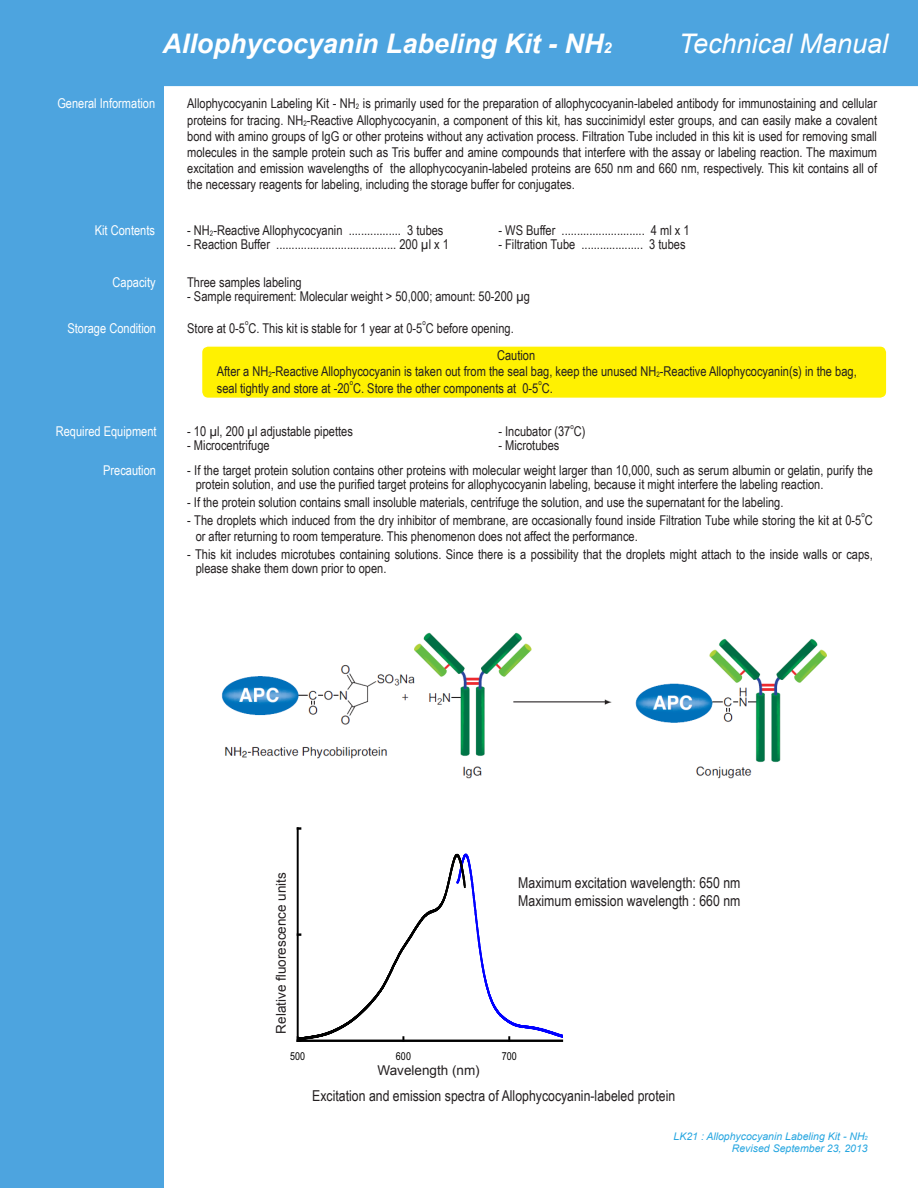
<style>
.page{position:relative;width:918px;height:1188px;background:#fff}
.page>*{position:absolute;margin:0;border:0;box-sizing:border-box;transform-origin:0 0}
.t1{font:italic 700 27px "Arial";color:#fff}
.t2{font:italic 27px "Arial";color:#fff}
.TMSecBody{font:15px "Arial Narrow";color:#231f20}
.TMSecBody-2{font:13.5px/16.2px "Arial Narrow";color:#231f20}
.TMSecTitle{font:13.5px "Arial Narrow";color:#fff}
.t3{font:13.5px "Arial";color:#231f20}
.TMSecBody-3{font:13.5px "Arial Narrow";color:#fff}
.t4{font:10.95px "Arial";letter-spacing:.005em;color:#000;scale:.81 1}
.TMTMNameReviseDate{font:italic 10.5px "Arial";color:#24a5e0}
.t5{font:8.85px "Arial";letter-spacing:-.06em;color:#000;scale:1.23 1}
.TMSecBody-4{font:7.35px "Arial Narrow";color:#231f20}
.s1{font-size:14.85px}
.s2{font-size:7.35px}
.s3{font-size:5.7px}
</style>
<div class="page">
<div style="left:0;top:0;width:164px;height:1188px;background:#4da4df"></div>
<div style="left:24px;top:0;width:894px;height:86px;background:#4da4df"></div>
<div style="left:202px;top:346px;width:685px;height:52px;background:#fff101;border-radius:7px"></div>
<div style="left:201px;top:345px;width:687px;height:54px;border:2px solid #fff;border-radius:7px"></div>
<hr style="left:297px;top:829px;width:2px;height:212px;background:#000">
<svg style="left:297px;top:852px;width:267px;height:190px"></svg>
<img style="left:221px;top:632px;width:606px;height:147px">
<p class="t1" style="left:162px;top:25px;width:451px">Allophycocyanin Labeling Kit - NH<span class="s1">2</span></p>
<p class="t2" style="left:679px;top:26px;width:211px">Technical Manual</p>
<p class="TMSecTitle" style="left:57px;top:94px;width:99px">General Information</p>
<p class="TMSecTitle" style="left:95px;top:220px;width:62px">Kit Contents</p>
<p class="TMSecBody-2" style="left:187px;top:95px;width:691px;text-align:justify">Allophycocyanin Labeling Kit - NH<span class="s2">2</span> is primarily used for the preparation of allophycocyanin-labeled antibody for immunostaining and cellular proteins for tracing. NH<span class="s2">2</span>-Reactive Allophycocyanin, a component of this kit, has succinimidyl ester groups, and can easily make a covalent bond with amino groups of IgG or other proteins without any activation process. Filtration Tube included in this kit is used for removing small molecules in the sample protein such as Tris buffer and amine compounds that interfere with the assay or labeling reaction. The maximum excitation and emission wavelengths of the allophycocyanin-labeled proteins are 650 nm and 660 nm, respectively. This kit contains all of the necessary reagents for labeling, including the storage buffer for conjugates.</p>
<p class="TMSecBody-2" style="left:187px;top:222px;width:258px">- NH<span class="s2">2</span>-Reactive Allophycocyanin ................. 3 tubes</p>
<p class="TMSecBody-2" style="left:498px;top:222px;width:193px">- WS Buffer ........................... 4 ml x 1</p>
<p class="TMSecBody-2" style="left:187px;top:236px;width:263px">- Reaction Buffer ....................................... 200 µl x 1</p>
<p class="TMSecBody-2" style="left:498px;top:236px;width:189px">- Filtration Tube .................... 3 tubes</p>
<p class="TMSecBody-3" style="left:113px;top:272px;width:45px">Capacity</p>
<p class="TMSecBody-2" style="left:187px;top:274px;width:116px">Three samples labeling</p>
<p class="TMSecBody-2" style="left:187px;top:288px;width:344px">- Sample requirement: Molecular weight &gt; 50,000; amount: 50-200 µg</p>
<p class="TMSecTitle" style="left:68px;top:318px;width:90px">Storage Condition</p>
<p class="TMSecTitle" style="left:56px;top:422px;width:102px">Required Equipment</p>
<p class="TMSecBody-4" style="left:245px;top:317px;width:5px">o</p>
<p class="TMSecBody-4" style="left:422px;top:317px;width:5px">o</p>
<p class="TMSecBody-2" style="left:187px;top:319px;width:328px">Store at 0-5 C. This kit is stable for 1 year at 0-5 C before opening.</p>
<p class="TMSecBody-2" style="left:497px;top:347px;width:40px">Caution</p>
<p class="TMSecBody-2" style="left:217px;top:363px;width:641px">After a NH<span class="s2">2</span>-Reactive Allophycocyanin is taken out from the seal bag, keep the unused NH<span class="s2">2</span>-Reactive Allophycocyanin(s) in the bag, seal tightly and store at -20 C. Store the other components at 0-5 C.</p>
<p class="TMSecBody-4" style="left:350px;top:377px;width:5px">o</p>
<p class="TMSecBody-4" style="left:538px;top:377px;width:5px">o</p>
<p class="TMSecBody-4" style="left:570px;top:421px;width:5px">o</p>
<p class="TMSecBody-2" style="left:187px;top:423px;width:167px">- 10 µl, 200 µl adjustable pipettes</p>
<p class="TMSecBody-2" style="left:498px;top:423px;width:89px">- Incubator (37 C)</p>
<p class="TMSecBody-2" style="left:187px;top:437px;width:84px">- Microcentrifuge</p>
<p class="TMSecBody-2" style="left:498px;top:437px;width:62px">- Microtubes</p>
<p class="TMSecTitle" style="left:103px;top:460px;width:54px">Precaution</p>
<p class="TMSecBody-2" style="left:196px;top:463px;width:679px;line-height:13.8px;text-indent:-9px">- If the target protein solution contains other proteins with molecular weight larger than 10,000, such as serum albumin or gelatin, purify the protein solution, and use the purified target proteins for allophycocyanin labeling, because it might interfere the labeling reaction.</p>
<p class="TMSecBody-2" style="left:187px;top:494px;width:598px">- If the protein solution contains small insoluble materials, centrifuge the solution, and use the supernatant for the labeling.</p>
<p class="TMSecBody-2" style="left:187px;top:512px;width:687px">- The droplets which induced from the dry inhibitor of membrane, are occasionally found inside Filtration Tube while storing the kit at 0-5 C</p>
<p class="TMSecBody-4" style="left:861px;top:509px;width:5px">o</p>
<p class="TMSecBody-2" style="left:196px;top:528px;width:444px">or after returning to room temperature. This phenomenon does not affect the performance.</p>
<p class="TMSecBody-2" style="left:196px;top:547px;width:679px;line-height:13.8px;text-indent:-9px">- This kit includes microtubes containing solutions. Since there is a possibility that the droplets might attach to the inside walls or caps, please shake them down prior to open.</p>
<p class="t3" style="left:272px;top:1034px;width:163px;rotate:-90deg">Relative fluorescence units</p>
<p class="t5" style="left:276px;top:1001px;width:101px;rotate:-90deg">Relative fluorescence units</p>
<p class="TMSecBody" style="left:518px;top:872px;width:224px">Maximum excitation wavelength: 650 nm</p>
<p class="TMSecBody" style="left:518px;top:890px;width:224px">Maximum emission wavelength : 660 nm</p>
<p class="t4" style="left:290px;top:1050px;width:20px">500</p>
<p class="t4" style="left:396px;top:1050px;width:20px">600</p>
<p class="t4" style="left:502px;top:1050px;width:20px">700</p>
<p class="t4" style="left:397px;top:1069px;width:83px">Wavelength(nm)</p>
<p class="t3" style="left:378px;top:1062px;width:104px">Wavelength (nm)</p>
<p class="TMSecBody" style="left:312px;top:1085px;width:365px">Excitation and emission spectra of Allophycocyanin-labeled protein</p>
<p class="TMTMNameReviseDate" style="left:674px;top:1129px;width:196px">LK21 : Allophycocyanin Labeling Kit - NH<span class="s3">2</span></p>
<p class="TMTMNameReviseDate" style="left:732px;top:1142px;width:137px">Revised September 23, 2013</p>
</div>
